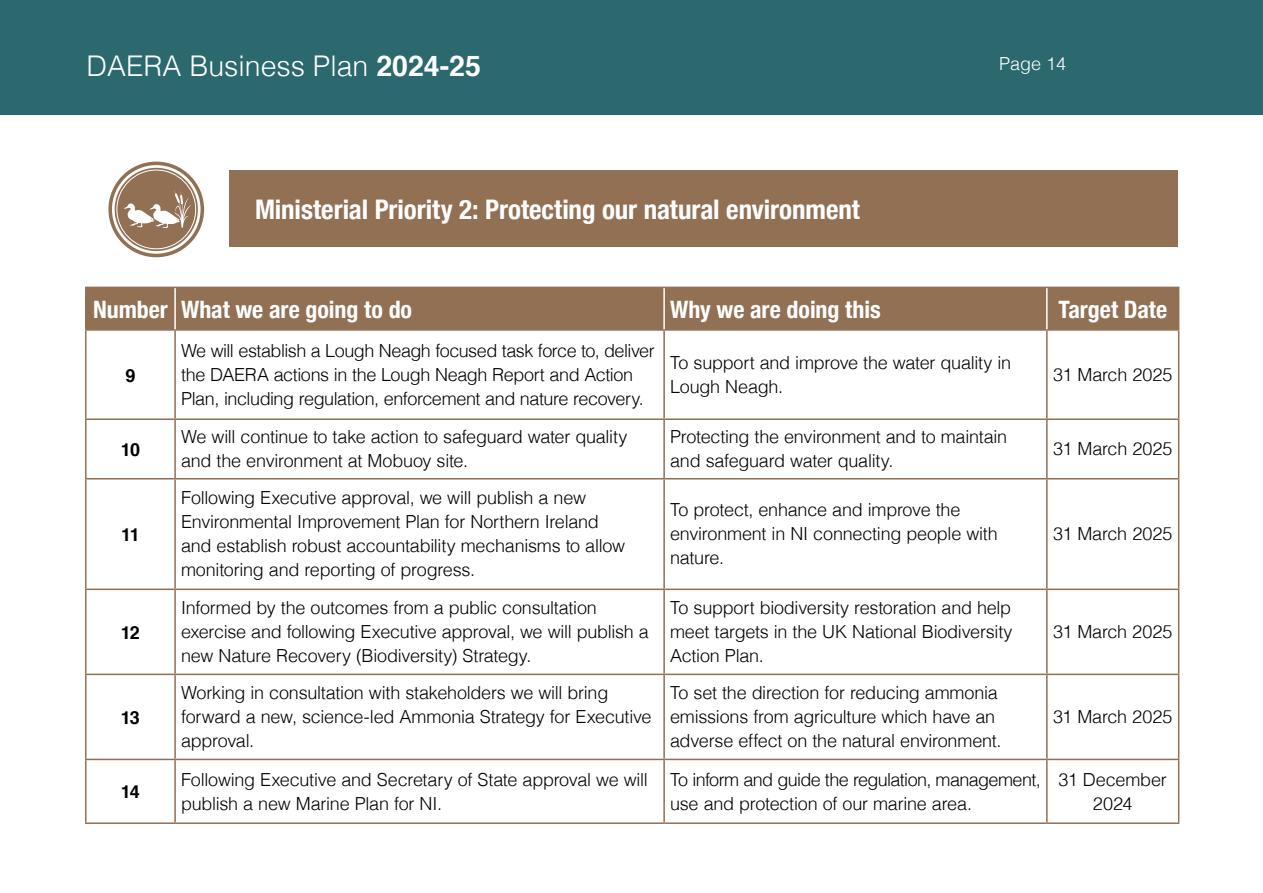
<style>
.page{position:relative;width:1263px;height:893px;background:#fff}
.page>*{position:absolute;margin:0;border:0;box-sizing:border-box;transform-origin:0 0}
.t1{font:300 28.5px "Helvetica";color:#fff}
._1_3_Body_Text{font:700 condensed 27px "Helvetica Neue";color:#fff}
._1_3_Body_Text-2{font:700 condensed 24px "Helvetica Neue";letter-spacing:-.005em;color:#fff}
._1_3_Body_Text-3{font:300 18px/24px "Helvetica";letter-spacing:-.015em;color:#000}
._1_3_Body_Text-4{font:700 18px "Helvetica";letter-spacing:-.05em;color:#000}
.t2{font:300 18px "Helvetica";color:#fff}
.s1{font-weight:700}
</style>
<div class="page">
<div style="left:0;top:0;width:1263px;height:115px;background:#2b696e"></div>
<div style="left:230px;top:170px;width:948px;height:77px;background:#917054"></div>
<div style="left:87px;top:288px;width:1091px;height:41px;background:#917054"></div>
<svg style="left:87px;top:331px;width:1091px;height:491px"></svg>
<hr style="left:85px;top:287px;width:90px;height:1px;background:#917054">
<hr style="left:85px;top:288px;width:2px;height:41px;background:#917054">
<hr style="left:175px;top:287px;width:489px;height:1px;background:#917054">
<hr style="left:664px;top:287px;width:383px;height:1px;background:#917054">
<hr style="left:1047px;top:287px;width:132px;height:1px;background:#917054">
<hr style="left:1178px;top:288px;width:1px;height:41px;background:#917054">
<hr style="left:85px;top:329px;width:90px;height:2px;background:#917054">
<hr style="left:175px;top:329px;width:489px;height:2px;background:#917054">
<hr style="left:664px;top:329px;width:383px;height:2px;background:#917054">
<hr style="left:1047px;top:329px;width:132px;height:2px;background:#917054">
<hr style="left:174px;top:288px;width:2px;height:41px;background:#fff">
<hr style="left:663px;top:288px;width:2px;height:41px;background:#fff">
<hr style="left:1046px;top:288px;width:1px;height:41px;background:#fff">
<hr style="left:85px;top:331px;width:2px;height:87px;background:#917054">
<hr style="left:174px;top:331px;width:2px;height:87px;background:#917054">
<hr style="left:663px;top:331px;width:2px;height:87px;background:#917054">
<hr style="left:1046px;top:331px;width:1px;height:87px;background:#917054">
<hr style="left:1178px;top:331px;width:1px;height:87px;background:#917054">
<hr style="left:85px;top:418px;width:90px;height:2px;background:#917054">
<hr style="left:85px;top:420px;width:2px;height:58px;background:#917054">
<hr style="left:175px;top:418px;width:489px;height:2px;background:#917054">
<hr style="left:174px;top:420px;width:2px;height:58px;background:#917054">
<hr style="left:664px;top:418px;width:383px;height:2px;background:#917054">
<hr style="left:663px;top:420px;width:2px;height:58px;background:#917054">
<hr style="left:1047px;top:418px;width:132px;height:2px;background:#917054">
<hr style="left:1046px;top:420px;width:1px;height:58px;background:#917054">
<hr style="left:1178px;top:420px;width:1px;height:58px;background:#917054">
<hr style="left:85px;top:478px;width:90px;height:1px;background:#917054">
<hr style="left:85px;top:479px;width:2px;height:110px;background:#917054">
<hr style="left:175px;top:478px;width:489px;height:1px;background:#917054">
<hr style="left:174px;top:479px;width:2px;height:110px;background:#917054">
<hr style="left:664px;top:478px;width:383px;height:1px;background:#917054">
<hr style="left:663px;top:479px;width:2px;height:110px;background:#917054">
<hr style="left:1047px;top:478px;width:132px;height:1px;background:#917054">
<hr style="left:1046px;top:479px;width:1px;height:110px;background:#917054">
<hr style="left:1178px;top:479px;width:1px;height:110px;background:#917054">
<hr style="left:85px;top:589px;width:90px;height:1px;background:#917054">
<hr style="left:85px;top:590px;width:2px;height:84px;background:#917054">
<hr style="left:175px;top:589px;width:489px;height:1px;background:#917054">
<hr style="left:174px;top:590px;width:2px;height:84px;background:#917054">
<hr style="left:664px;top:589px;width:383px;height:1px;background:#917054">
<hr style="left:663px;top:590px;width:2px;height:84px;background:#917054">
<hr style="left:1047px;top:589px;width:132px;height:1px;background:#917054">
<hr style="left:1046px;top:590px;width:1px;height:84px;background:#917054">
<hr style="left:1178px;top:590px;width:1px;height:84px;background:#917054">
<hr style="left:85px;top:674px;width:90px;height:1px;background:#917054">
<hr style="left:85px;top:675px;width:2px;height:84px;background:#917054">
<hr style="left:175px;top:674px;width:489px;height:1px;background:#917054">
<hr style="left:174px;top:675px;width:2px;height:84px;background:#917054">
<hr style="left:664px;top:674px;width:383px;height:1px;background:#917054">
<hr style="left:663px;top:675px;width:2px;height:84px;background:#917054">
<hr style="left:1047px;top:674px;width:132px;height:1px;background:#917054">
<hr style="left:1046px;top:675px;width:1px;height:84px;background:#917054">
<hr style="left:1178px;top:675px;width:1px;height:84px;background:#917054">
<hr style="left:85px;top:759px;width:90px;height:1px;background:#917054">
<hr style="left:85px;top:760px;width:2px;height:62px;background:#917054">
<hr style="left:175px;top:759px;width:489px;height:1px;background:#917054">
<hr style="left:174px;top:760px;width:2px;height:62px;background:#917054">
<hr style="left:664px;top:759px;width:383px;height:1px;background:#917054">
<hr style="left:663px;top:760px;width:2px;height:62px;background:#917054">
<hr style="left:1047px;top:759px;width:132px;height:1px;background:#917054">
<hr style="left:1046px;top:760px;width:1px;height:62px;background:#917054">
<hr style="left:1178px;top:760px;width:1px;height:62px;background:#917054">
<hr style="left:85px;top:822px;width:90px;height:2px;background:#917054">
<hr style="left:175px;top:822px;width:489px;height:2px;background:#917054">
<hr style="left:664px;top:822px;width:383px;height:2px;background:#917054">
<hr style="left:1047px;top:822px;width:132px;height:2px;background:#917054">
<svg style="left:108px;top:162px;width:96px;height:95px"></svg>
<svg style="left:115px;top:168px;width:83px;height:83px;background:#987a60"></svg>
<div style="left:112px;top:165px;width:89px;height:89px;border:3px solid #fff;border-radius:50%"></div>
<div style="left:116px;top:170px;width:80px;height:79px;border:1px solid #fff;border-radius:50%"></div>
<svg style="left:124px;top:190px;width:68px;height:38px"></svg>
<h1 class="t1" style="left:86px;top:42px;width:396px">DAERA Business Plan <span class="s1">2024-25</span></h1>
<p class="t2" style="left:999px;top:48px;width:69px">Page 14</p>
<p class="_1_3_Body_Text" style="left:255px;top:187px;width:606px">Ministerial Priority 2: Protecting our natural environment</p>
<p class="_1_3_Body_Text-2" style="left:93px;top:289px;width:76px">Number</p>
<p class="_1_3_Body_Text-2" style="left:181px;top:289px;width:233px">What we are going to do</p>
<p class="_1_3_Body_Text-2" style="left:670px;top:289px;width:212px">Why we are doing this</p>
<p class="_1_3_Body_Text-2" style="left:1058px;top:289px;width:110px">Target Date</p>
<p class="_1_3_Body_Text-4" style="left:125px;top:359px;width:12px">9</p>
<p class="_1_3_Body_Text-4" style="left:121px;top:433px;width:21px">10</p>
<p class="_1_3_Body_Text-4" style="left:121px;top:518px;width:20px">11</p>
<p class="_1_3_Body_Text-4" style="left:121px;top:616px;width:21px">12</p>
<p class="_1_3_Body_Text-4" style="left:121px;top:701px;width:21px">13</p>
<p class="_1_3_Body_Text-4" style="left:121px;top:775px;width:20px">14</p>
<p class="_1_3_Body_Text-3" style="left:181px;top:337px;width:475px">We will establish a Lough Neagh focused task force to, deliver the DAERA actions in the Lough Neagh Report and Action<br>Plan, including regulation, enforcement and nature recovery.</p>
<p class="_1_3_Body_Text-3" style="left:670px;top:349px;width:342px">To support and improve the water quality in<br>Lough Neagh.</p>
<p class="_1_3_Body_Text-3" style="left:1053px;top:361px;width:121px">31 March 2025</p>
<p class="_1_3_Body_Text-3" style="left:181px;top:424px;width:448px">We will continue to take action to safeguard water quality and the environment at Mobuoy site.</p>
<p class="_1_3_Body_Text-3" style="left:670px;top:424px;width:339px">Protecting the environment and to maintain and safeguard water quality.</p>
<p class="_1_3_Body_Text-3" style="left:1053px;top:436px;width:121px">31 March 2025</p>
<p class="_1_3_Body_Text-3" style="left:181px;top:485px;width:446px">Following Executive approval, we will publish a new Environmental Improvement Plan for Northern Ireland and establish robust accountability mechanisms to allow monitoring and reporting of progress.</p>
<p class="_1_3_Body_Text-3" style="left:670px;top:497px;width:329px">To protect, enhance and improve the environment in NI connecting people with nature.</p>
<p class="_1_3_Body_Text-3" style="left:181px;top:595px;width:469px">Informed by the outcomes from a public consultation exercise and following Executive approval, we will publish a new Nature Recovery (Biodiversity) Strategy.</p>
<p class="_1_3_Body_Text-3" style="left:670px;top:595px;width:344px;text-align:justify">To support biodiversity restoration and help meet targets in the UK National Biodiversity Action Plan.</p>
<p class="_1_3_Body_Text-3" style="left:181px;top:680px;width:472px">Working in consultation with stakeholders we will bring forward a new, science-led Ammonia Strategy for Executive approval.</p>
<p class="_1_3_Body_Text-3" style="left:670px;top:680px;width:333px">To set the direction for reducing ammonia emissions from agriculture which have an adverse effect on the natural environment.</p>
<p class="_1_3_Body_Text-3" style="left:1053px;top:521px;width:121px">31 March 2025</p>
<p class="_1_3_Body_Text-3" style="left:1053px;top:619px;width:121px">31 March 2025</p>
<p class="_1_3_Body_Text-3" style="left:1053px;top:704px;width:121px">31 March 2025</p>
<p class="_1_3_Body_Text-3" style="left:181px;top:766px;width:468px">Following Executive and Secretary of State approval we will publish a new Marine Plan for NI.</p>
<p class="_1_3_Body_Text-3" style="left:670px;top:766px;width:372px">To inform and guide the regulation, management, use and protection of our marine area.</p>
<p class="_1_3_Body_Text-3" style="left:1058px;top:766px;width:110px;text-align:center">31 December<br>2024</p>
</div>
